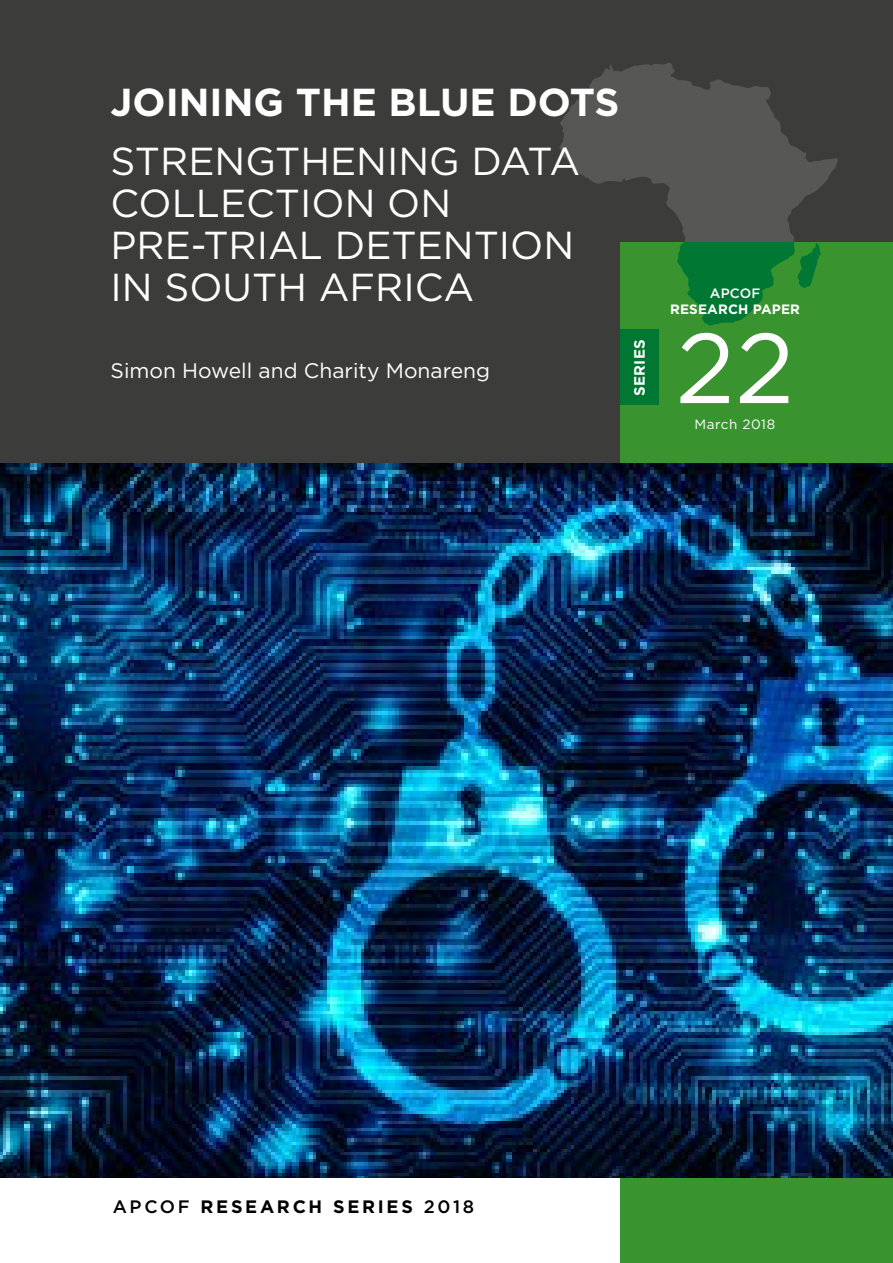
<style>
.page{position:relative;width:893px;height:1263px;background:#fff}
.page>*{position:absolute;margin:0;border:0;box-sizing:border-box;transform-origin:0 0}
.t1{font:99px "Gotham";color:#fff}
.t2{font:39px/42px "Gotham";color:#fff}
.t3{font:700 39px "Gotham";color:#fff}
.t4{font:21px "Gotham";color:#fff}
.t5{font:700 18px "Gotham";letter-spacing:.15em;color:#000}
.t6{font:700 15px "Gotham";letter-spacing:.02em;color:#fff}
.t7{font:700 13.5px "Gotham";letter-spacing:.01em;color:#fff}
.t8{font:13.5px "Gotham";letter-spacing:.04em;color:#fff}
.t9{font:500 13.5px "Gotham";letter-spacing:.01em;color:#fff}
.s1{font-weight:500}
</style>
<div class="page">
<div style="left:0;top:0;width:893px;height:463px;background:#3c3c3b"></div>
<svg style="left:559px;top:63px;width:279px;height:262px;fill:#575756"></svg>
<div style="left:621px;top:242px;width:272px;height:1021px;background:#399430"></div>
<svg style="left:677px;top:242px;width:144px;height:83px"></svg>
<div style="left:621px;top:329px;width:38px;height:76px;background:#007732"></div>
<img style="left:0;top:463px;width:893px;height:715px">
<p class="t3" style="left:111px;top:76px;width:510px">JOINING THE BLUE DOTS</p>
<p class="t2" style="left:111px;top:139px;width:471px">STRENGTHENING DATA<br>COLLECTION ON<br>PRE-TRIAL DETENTION<br>IN SOUTH AFRICA</p>
<p class="t4" style="left:111px;top:357px;width:381px">Simon Howell and Charity Monareng</p>
<p class="t6" style="left:629px;top:396px;width:58px;rotate:-90deg">SERIES</p>
<p class="t9" style="left:710px;top:284px;width:52px">APCOF</p>
<p class="t7" style="left:670px;top:300px;width:131px">RESEARCH PAPER</p>
<h1 class="t1" style="left:676px;top:305px;width:120px">22</h1>
<p class="t8" style="left:694px;top:416px;width:82px">March 2018</p>
<p class="t5" style="left:113px;top:1194px;width:363px"><span class="s1">APCOF</span> RESEARCH SERIES <span class="s1">2018</span></p>
</div>
